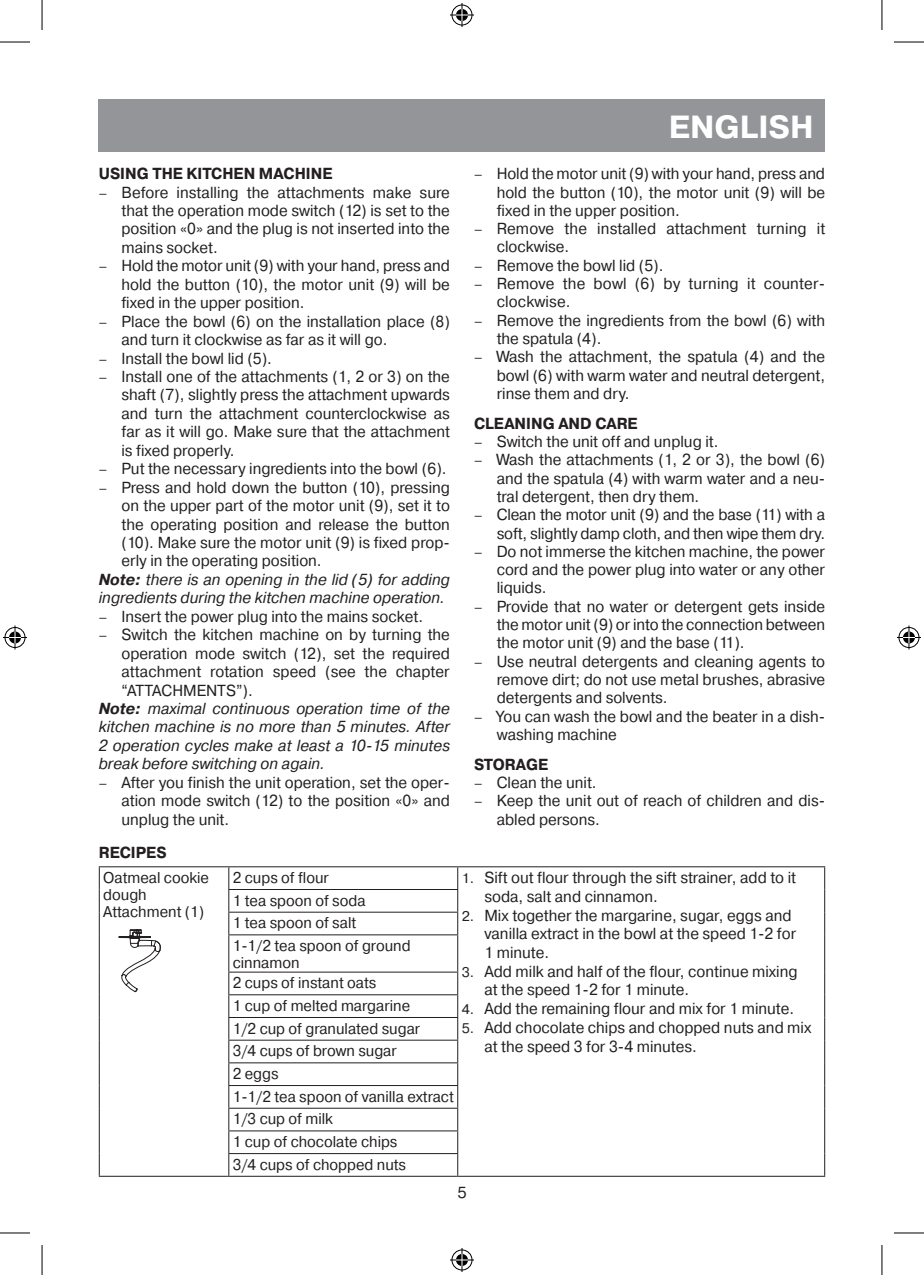
<style>
.page{position:relative;width:924px;height:1275px;background:#fff}
.page>*{position:absolute;margin:0;border:0;box-sizing:border-box;transform-origin:0 0}
.t1{font:700 32px "Pragmatica C";color:#fff}
.t2{font:16px/18.4px "Pragmatica C";color:#231f20;text-align:justify;scale:.95 1}
.Text{font:italic 16px/18.4px "Pragmatica C";color:#231f20;scale:.95 1}
.Text-2{font:700 16px "Pragmatica C";color:#231f20;scale:.95 1}
.t3{font:16px "Pragmatica C";color:#231f20}
.Text-3{font:15.6px/17.2px "Pragmatica C";color:#231f20;scale:.95 1}
.s1{font-size:14px}
.s2{font-weight:700}
</style>
<div class="page">
<div style="left:99px;top:99px;width:725px;height:53px;background:#939598"></div>
<hr style="left:99px;top:866px;width:130px;height:1px;background:#231f20">
<svg style="left:99px;top:867px;width:1px;height:68px"></svg>
<hr style="left:99px;top:935px;width:1px;height:37px;background:#231f20">
<svg style="left:99px;top:972px;width:1px;height:203px"></svg>
<hr style="left:229px;top:866px;width:228px;height:1px;background:#231f20">
<hr style="left:457px;top:866px;width:367px;height:1px;background:#231f20">
<hr style="left:823px;top:935px;width:1px;height:37px;background:#231f20">
<hr style="left:228px;top:889px;width:230px;height:1px;background:#231f20">
<hr style="left:228px;top:911px;width:230px;height:1px;background:#231f20">
<svg style="left:228px;top:867px;width:1px;height:67px"></svg>
<svg style="left:457px;top:867px;width:1px;height:67px"></svg>
<hr style="left:228px;top:934px;width:230px;height:1px;background:#231f20">
<hr style="left:228px;top:935px;width:1px;height:36px;background:#231f20">
<hr style="left:457px;top:935px;width:1px;height:36px;background:#231f20">
<hr style="left:228px;top:971px;width:230px;height:1px;background:#231f20">
<hr style="left:228px;top:994px;width:230px;height:1px;background:#231f20">
<hr style="left:228px;top:1017px;width:230px;height:1px;background:#231f20">
<hr style="left:228px;top:1039px;width:230px;height:1px;background:#231f20">
<hr style="left:228px;top:1062px;width:230px;height:1px;background:#231f20">
<hr style="left:228px;top:1085px;width:230px;height:1px;background:#231f20">
<hr style="left:228px;top:1107px;width:230px;height:1px;background:#231f20">
<hr style="left:228px;top:1130px;width:230px;height:1px;background:#231f20">
<hr style="left:228px;top:1153px;width:230px;height:1px;background:#231f20">
<svg style="left:228px;top:972px;width:1px;height:203px"></svg>
<svg style="left:457px;top:972px;width:1px;height:203px"></svg>
<hr style="left:99px;top:1175px;width:130px;height:1px;background:#231f20">
<hr style="left:229px;top:1175px;width:228px;height:1px;background:#231f20">
<hr style="left:457px;top:1175px;width:367px;height:1px;background:#231f20">
<svg style="left:118px;top:929px;width:43px;height:63px"></svg>
<hr style="left:0;top:42px;width:30px;height:1px;background:#000">
<hr style="left:893px;top:42px;width:30px;height:1px;background:#000">
<hr style="left:0;top:1232px;width:30px;height:1px;background:#000">
<hr style="left:893px;top:1232px;width:30px;height:1px;background:#000">
<hr style="left:42px;top:0;width:1px;height:30px;background:#000">
<hr style="left:42px;top:1245px;width:1px;height:30px;background:#000">
<hr style="left:881px;top:0;width:1px;height:30px;background:#000">
<hr style="left:881px;top:1245px;width:1px;height:30px;background:#000">
<svg style="left:450px;top:3px;width:24px;height:24px"></svg>
<svg style="left:450px;top:1248px;width:24px;height:24px"></svg>
<svg style="left:3px;top:625px;width:24px;height:24px"></svg>
<svg style="left:897px;top:625px;width:23px;height:24px"></svg>
<p class="Text-2" style="left:99px;top:165px;width:247px">USING THE KITCHEN MACHINE</p>
<p class="t2" style="left:121px;top:183px;width:347px;text-indent:-23px"><span class="s1">–</span> Before installing the attachments make sure that the operation mode switch (12) is set to the position «0» and the plug is not inserted into the mains socket.</p>
<p class="t2" style="left:121px;top:257px;width:347px;text-indent:-23px"><span class="s1">–</span> Hold the motor unit (9) with your hand, press and hold the button (10), the motor unit (9) will be fixed in the upper position.</p>
<p class="t2" style="left:121px;top:312px;width:347px;text-indent:-23px"><span class="s1">–</span> Place the bowl (6) on the installation place (8) and turn it clockwise as far as it will go.</p>
<p class="t2" style="left:99px;top:349px;width:184px"><span class="s1">–</span> Install the bowl lid (5).</p>
<p class="t2" style="left:121px;top:367px;width:347px;text-indent:-23px"><span class="s1">–</span> Install one of the attachments (1, 2 or 3) on the shaft (7), slightly press the attachment upwards and turn the attachment counterclockwise as far as it will go. Make sure that the attachment is fixed properly.</p>
<p class="t2" style="left:99px;top:459px;width:367px"><span class="s1">–</span> Put the necessary ingredients into the bowl (6).</p>
<p class="t2" style="left:121px;top:478px;width:347px;text-indent:-23px"><span class="s1">–</span> Press and hold down the button (10), pressing on the upper part of the motor unit (9), set it to the operating position and release the button (10). Make sure the motor unit (9) is fixed prop&shy;erly in the operating position.</p>
<p class="Text" style="left:99px;top:570px;width:371px"><span class="s2">Note:</span> there is an opening in the lid (5) for adding ingredients during the kitchen machine operation.</p>
<p class="t2" style="left:99px;top:607px;width:343px"><span class="s1">–</span> Insert the power plug into the mains socket.</p>
<p class="t2" style="left:121px;top:625px;width:347px;text-indent:-23px"><span class="s1">–</span> Switch the kitchen machine on by turning the operation mode switch (12), set the required attachment rotation speed (see the chapter “ATTACHMENTS”).</p>
<p class="Text" style="left:99px;top:699px;width:371px;text-align:justify"><span class="s2">Note:</span> maximal continuous operation time of the kitchen machine is no more than 5 minutes. After 2 operation cycles make at least a 10-15 minutes break before switching on again.</p>
<p class="t2" style="left:121px;top:773px;width:347px;text-indent:-23px"><span class="s1">–</span> After you finish the unit operation, set the oper&shy;ation mode switch (12) to the position «0» and unplug the unit.</p>
<h1 class="t1" style="left:668px;top:109px;width:146px">ENGLISH</h1>
<p class="t2" style="left:496px;top:165px;width:347px;text-indent:-23px"><span class="s1">–</span> Hold the motor unit (9) with your hand, press and hold the button (10), the motor unit (9) will be fixed in the upper position.</p>
<p class="t2" style="left:496px;top:219px;width:347px;text-indent:-23px"><span class="s1">–</span> Remove the installed attachment turning it clockwise.</p>
<p class="t2" style="left:474px;top:256px;width:201px"><span class="s1">–</span> Remove the bowl lid (5).</p>
<p class="t2" style="left:496px;top:274px;width:347px;text-indent:-23px"><span class="s1">–</span> Remove the bowl (6) by turning it counter&shy;clockwise.</p>
<p class="t2" style="left:496px;top:311px;width:347px;text-indent:-23px"><span class="s1">–</span> Remove the ingredients from the bowl (6) with the spatula (4).</p>
<p class="t2" style="left:496px;top:348px;width:347px;text-indent:-23px"><span class="s1">–</span> Wash the attachment, the spatula (4) and the bowl (6) with warm water and neutral detergent, rinse them and dry.</p>
<p class="Text-2" style="left:474px;top:414px;width:174px">CLEANING AND CARE</p>
<p class="t2" style="left:474px;top:432px;width:259px"><span class="s1">–</span> Switch the unit off and unplug it.</p>
<p class="t2" style="left:496px;top:451px;width:347px;text-indent:-23px"><span class="s1">–</span> Wash the attachments (1, 2 or 3), the bowl (6) and the spatula (4) with warm water and a neu&shy;tral detergent, then dry them.</p>
<p class="t2" style="left:474px;top:505px;width:371px;text-align:right"><span class="s1">–</span> Clean the motor unit (9) and the base (11) with a soft, slightly damp cloth, and then wipe them dry.</p>
<p class="t2" style="left:496px;top:542px;width:347px;text-indent:-23px"><span class="s1">–</span> Do not immerse the kitchen machine, the power cord and the power plug into water or any other liquids.</p>
<p class="t2" style="left:496px;top:597px;width:347px;text-indent:-23px"><span class="s1">–</span> Provide that no water or detergent gets inside the motor unit (9) or into the connection between the motor unit (9) and the base (11).</p>
<p class="t2" style="left:496px;top:652px;width:347px;text-indent:-23px"><span class="s1">–</span> Use neutral detergents and cleaning agents to remove dirt; do not use metal brushes, abrasive detergents and solvents.</p>
<p class="t2" style="left:496px;top:707px;width:347px;text-indent:-23px"><span class="s1">–</span> You can wash the bowl and the beater in a dish&shy;washing machine</p>
<p class="Text-2" style="left:474px;top:755px;width:79px">STORAGE</p>
<p class="t2" style="left:474px;top:773px;width:131px"><span class="s1">–</span> Clean the unit.</p>
<p class="t2" style="left:496px;top:791px;width:347px;text-indent:-23px"><span class="s1">–</span> Keep the unit out of reach of children and dis&shy;abled persons.</p>
<p class="Text-2" style="left:99px;top:844px;width:73px">RECIPES</p>
<p class="Text-3" style="left:103px;top:869px;width:113px">Oatmeal cookie dough</p>
<p class="Text-3" style="left:103px;top:903px;width:108px">Attachment (1)</p>
<p class="Text-3" style="left:233px;top:869px;width:103px">2 cups of flour</p>
<p class="t2" style="left:484px;top:868px;width:329px;text-indent:-23px"><span class="s1">1.</span> Sift out flour through the sift strainer, add to it soda, salt and cinnamon.</p>
<p class="t2" style="left:484px;top:905px;width:330px;text-align:left;text-indent:-23px"><span class="s1">2.</span> Mix together the margarine, sugar, eggs and vanilla extract in the bowl at the speed 1-2 for<br>1 minute.</p>
<p class="t2" style="left:484px;top:962px;width:331px;text-indent:-23px"><span class="s1">3.</span> Add milk and half of the flour, continue mixing at the speed 1-2 for 1 minute.</p>
<p class="t2" style="left:461px;top:999px;width:351px"><span class="s1">4.</span> Add the remaining flour and mix for 1 minute.</p>
<p class="t2" style="left:484px;top:1018px;width:345px;text-indent:-23px"><span class="s1">5.</span> Add chocolate chips and chopped nuts and mix at the speed 3 for 3-4 minutes.</p>
<p class="Text-3" style="left:233px;top:891px;width:141px">1 tea spoon of soda</p>
<p class="Text-3" style="left:233px;top:914px;width:131px">1 tea spoon of salt</p>
<p class="Text-3" style="left:233px;top:937px;width:188px">1-1/2 tea spoon of ground cinnamon</p>
<p class="Text-3" style="left:233px;top:974px;width:152px">2 cups of instant oats</p>
<p class="Text-3" style="left:233px;top:997px;width:188px">1 cup of melted margarine</p>
<p class="Text-3" style="left:233px;top:1019px;width:199px">1/2 cup of granulated sugar</p>
<p class="Text-3" style="left:233px;top:1042px;width:174px">3/4 cups of brown sugar</p>
<p class="Text-3" style="left:233px;top:1065px;width:50px">2 eggs</p>
<p class="Text-3" style="left:233px;top:1087px;width:234px">1-1/2 tea spoon of vanilla extract</p>
<p class="Text-3" style="left:233px;top:1110px;width:107px">1/3 cup of milk</p>
<p class="Text-3" style="left:233px;top:1133px;width:175px">1 cup of chocolate chips</p>
<p class="Text-3" style="left:233px;top:1155px;width:184px">3/4 cups of chopped nuts</p>
<p class="t3" style="left:457px;top:1183px;width:11px">5</p>
</div>
